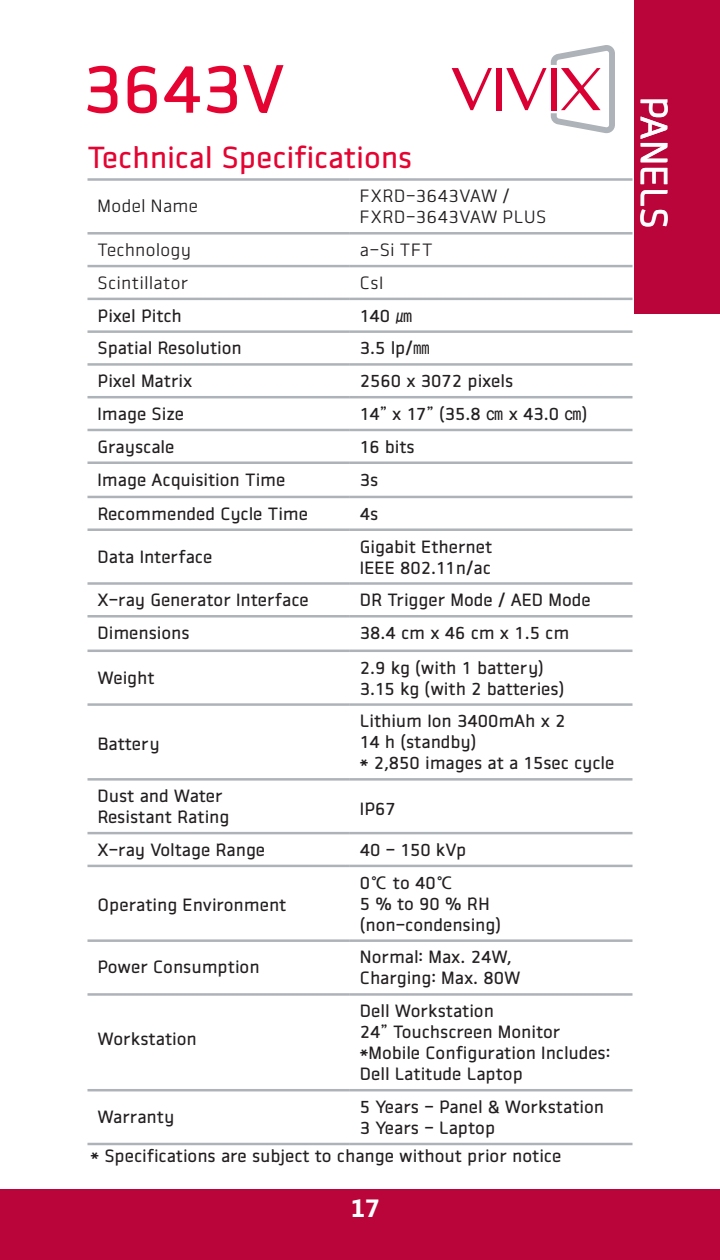
<style>
.page{position:relative;width:720px;height:1260px;background:#fff}
.page>*{position:absolute;margin:0;border:0;box-sizing:border-box;transform-origin:0 0}
.t1{font:67.5px "Vieworks B";color:#e40331}
.t2{font:37.5px "Vieworks B";color:#fff}
.t3{font:30px "Vieworks B";color:#e40331}
.t4{font:700 25px "Microsoft Phags Pa";color:#fff}
.t5{font:17.5px/21px "Vieworks B";color:#231f20}
.t6{font:17.5px/21px "Vieworks M";letter-spacing:.025em;color:#231f20}
</style>
<div class="page">
<div style="left:0;top:1189px;width:720px;height:71px;background:#ba053a"></div>
<div style="left:634px;top:0;width:86px;height:314px;background:#ba053a"></div>
<svg style="left:506px;top:45px;width:109px;height:89px"></svg>
<svg style="left:452px;top:68px;width:40px;height:42px"></svg>
<div style="left:496px;top:68px;width:6px;height:42px;background:#db0033"></div>
<div style="left:551px;top:68px;width:6px;height:42px;background:#db0033"></div>
<hr style="left:88px;top:178px;width:262px;height:3px;background:#adb3b8">
<hr style="left:350px;top:178px;width:283px;height:3px;background:#adb3b8">
<hr style="left:88px;top:232px;width:262px;height:3px;background:#adb3b8">
<hr style="left:350px;top:232px;width:283px;height:3px;background:#adb3b8">
<hr style="left:88px;top:265px;width:262px;height:2px;background:#adb3b8">
<hr style="left:350px;top:265px;width:283px;height:2px;background:#adb3b8">
<hr style="left:88px;top:298px;width:262px;height:2px;background:#adb3b8">
<hr style="left:350px;top:298px;width:283px;height:2px;background:#adb3b8">
<hr style="left:88px;top:330px;width:262px;height:3px;background:#adb3b8">
<hr style="left:350px;top:330px;width:283px;height:3px;background:#adb3b8">
<hr style="left:88px;top:363px;width:262px;height:3px;background:#adb3b8">
<hr style="left:350px;top:363px;width:283px;height:3px;background:#adb3b8">
<hr style="left:88px;top:396px;width:262px;height:2px;background:#adb3b8">
<hr style="left:350px;top:396px;width:283px;height:2px;background:#adb3b8">
<hr style="left:88px;top:429px;width:262px;height:2px;background:#adb3b8">
<hr style="left:350px;top:429px;width:283px;height:2px;background:#adb3b8">
<hr style="left:88px;top:462px;width:262px;height:2px;background:#adb3b8">
<hr style="left:350px;top:462px;width:283px;height:2px;background:#adb3b8">
<hr style="left:88px;top:496px;width:262px;height:2px;background:#adb3b8">
<hr style="left:350px;top:496px;width:283px;height:2px;background:#adb3b8">
<hr style="left:88px;top:528px;width:262px;height:3px;background:#adb3b8">
<hr style="left:350px;top:528px;width:283px;height:3px;background:#adb3b8">
<hr style="left:88px;top:582px;width:262px;height:3px;background:#adb3b8">
<hr style="left:350px;top:582px;width:283px;height:3px;background:#adb3b8">
<hr style="left:88px;top:615px;width:262px;height:3px;background:#adb3b8">
<hr style="left:350px;top:615px;width:283px;height:3px;background:#adb3b8">
<hr style="left:88px;top:650px;width:262px;height:2px;background:#adb3b8">
<hr style="left:350px;top:650px;width:283px;height:2px;background:#adb3b8">
<hr style="left:88px;top:703px;width:262px;height:3px;background:#adb3b8">
<hr style="left:350px;top:703px;width:283px;height:3px;background:#adb3b8">
<hr style="left:88px;top:778px;width:262px;height:3px;background:#adb3b8">
<hr style="left:350px;top:778px;width:283px;height:3px;background:#adb3b8">
<hr style="left:88px;top:832px;width:262px;height:2px;background:#adb3b8">
<hr style="left:350px;top:832px;width:283px;height:2px;background:#adb3b8">
<hr style="left:88px;top:865px;width:262px;height:2px;background:#adb3b8">
<hr style="left:350px;top:865px;width:283px;height:2px;background:#adb3b8">
<hr style="left:88px;top:939px;width:262px;height:3px;background:#adb3b8">
<hr style="left:350px;top:939px;width:283px;height:3px;background:#adb3b8">
<hr style="left:88px;top:993px;width:262px;height:3px;background:#adb3b8">
<hr style="left:350px;top:993px;width:283px;height:3px;background:#adb3b8">
<hr style="left:88px;top:1089px;width:262px;height:2px;background:#adb3b8">
<hr style="left:350px;top:1089px;width:283px;height:2px;background:#adb3b8">
<hr style="left:88px;top:1143px;width:262px;height:2px;background:#adb3b8">
<hr style="left:350px;top:1143px;width:283px;height:2px;background:#adb3b8">
<h1 class="t1" style="left:82px;top:49px;width:204px">3643V</h1>
<h3 class="t3" style="left:88px;top:140px;width:326px">Technical Specifications</h3>
<p class="t6" style="left:98px;top:196px;width:102px">Model Name</p>
<p class="t6" style="left:360px;top:186px;width:188px">FXRD-3643VAW /<br>FXRD-3643VAW PLUS</p>
<p class="t6" style="left:98px;top:239px;width:95px">Technology</p>
<p class="t6" style="left:360px;top:239px;width:74px">a-Si TFT</p>
<p class="t6" style="left:98px;top:272px;width:92px">Scintillator</p>
<p class="t6" style="left:360px;top:272px;width:25px">CsI</p>
<p class="t5" style="left:98px;top:305px;width:86px">Pixel Pitch</p>
<p class="t5" style="left:360px;top:305px;width:54px">140 ㎛</p>
<p class="t5" style="left:98px;top:338px;width:146px">Spatial Resolution</p>
<p class="t5" style="left:360px;top:338px;width:72px">3.5 lp/㎜</p>
<p class="t5" style="left:98px;top:370px;width:96px">Pixel Matrix</p>
<p class="t5" style="left:360px;top:370px;width:155px">2560 x 3072 pixels</p>
<p class="t5" style="left:98px;top:403px;width:88px">Image Size</p>
<p class="t5" style="left:360px;top:403px;width:229px">14” x 17” (35.8 ㎝ x 43.0 ㎝)</p>
<p class="t5" style="left:98px;top:436px;width:78px">Grayscale</p>
<p class="t5" style="left:360px;top:436px;width:56px">16 bits</p>
<p class="t5" style="left:98px;top:469px;width:189px">Image Acquisition Time</p>
<p class="t5" style="left:360px;top:469px;width:20px">3s</p>
<p class="t5" style="left:98px;top:503px;width:212px">Recommended Cycle Time</p>
<p class="t5" style="left:360px;top:503px;width:20px">4s</p>
<p class="t5" style="left:98px;top:546px;width:116px">Data Interface</p>
<p class="t5" style="left:360px;top:536px;width:134px">Gigabit Ethernet<br>IEEE 802.11n/ac</p>
<p class="t5" style="left:98px;top:589px;width:213px">X-ray Generator Interface</p>
<p class="t5" style="left:360px;top:589px;width:232px">DR Trigger Mode / AED Mode</p>
<p class="t5" style="left:98px;top:622px;width:94px">Dimensions</p>
<p class="t5" style="left:360px;top:622px;width:211px">38.4 cm x 46 cm x 1.5 cm</p>
<p class="t5" style="left:98px;top:667px;width:59px">Weight</p>
<p class="t5" style="left:360px;top:657px;width:206px">2.9 kg (with 1 battery)<br>3.15 kg (with 2 batteries)</p>
<p class="t5" style="left:98px;top:733px;width:64px">Battery</p>
<p class="t5" style="left:360px;top:711px;width:256px">Lithium Ion 3400mAh x 2<br>14 h (standby)<br>* 2,850 images at a 15sec cycle</p>
<p class="t5" style="left:98px;top:785px;width:133px">Dust and Water<br>Resistant Rating</p>
<p class="t5" style="left:360px;top:798px;width:37px">IP67</p>
<p class="t5" style="left:98px;top:839px;width:169px">X-ray Voltage Range</p>
<p class="t5" style="left:360px;top:839px;width:108px">40 - 150 kVp</p>
<p class="t5" style="left:98px;top:894px;width:190px">Operating Environment</p>
<p class="t5" style="left:360px;top:872px;width:143px">0℃ to 40℃<br>5 % to 90 % RH (non-condensing)</p>
<p class="t5" style="left:98px;top:957px;width:164px">Power Consumption</p>
<p class="t5" style="left:360px;top:947px;width:162px">Normal: Max. 24W,<br>Charging: Max. 80W</p>
<p class="t5" style="left:98px;top:1028px;width:101px">Workstation</p>
<p class="t5" style="left:360px;top:1000px;width:252px">Dell Workstation<br>24” Touchscreen Monitor *Mobile Configuration Includes:<br>Dell Latitude Laptop</p>
<p class="t5" style="left:98px;top:1106px;width:78px">Warranty</p>
<p class="t5" style="left:360px;top:1096px;width:246px">5 Years - Panel &amp; Workstation<br>3 Years - Laptop</p>
<p class="t5" style="left:91px;top:1146px;width:472px">* Specifications are subject to change without prior notice</p>
<h3 class="t4" style="left:351px;top:1190px;width:30px">17</h3>
<h2 class="t2" style="left:676px;top:96px;width:135px;rotate:90deg">PANELS</h2>
</div>
